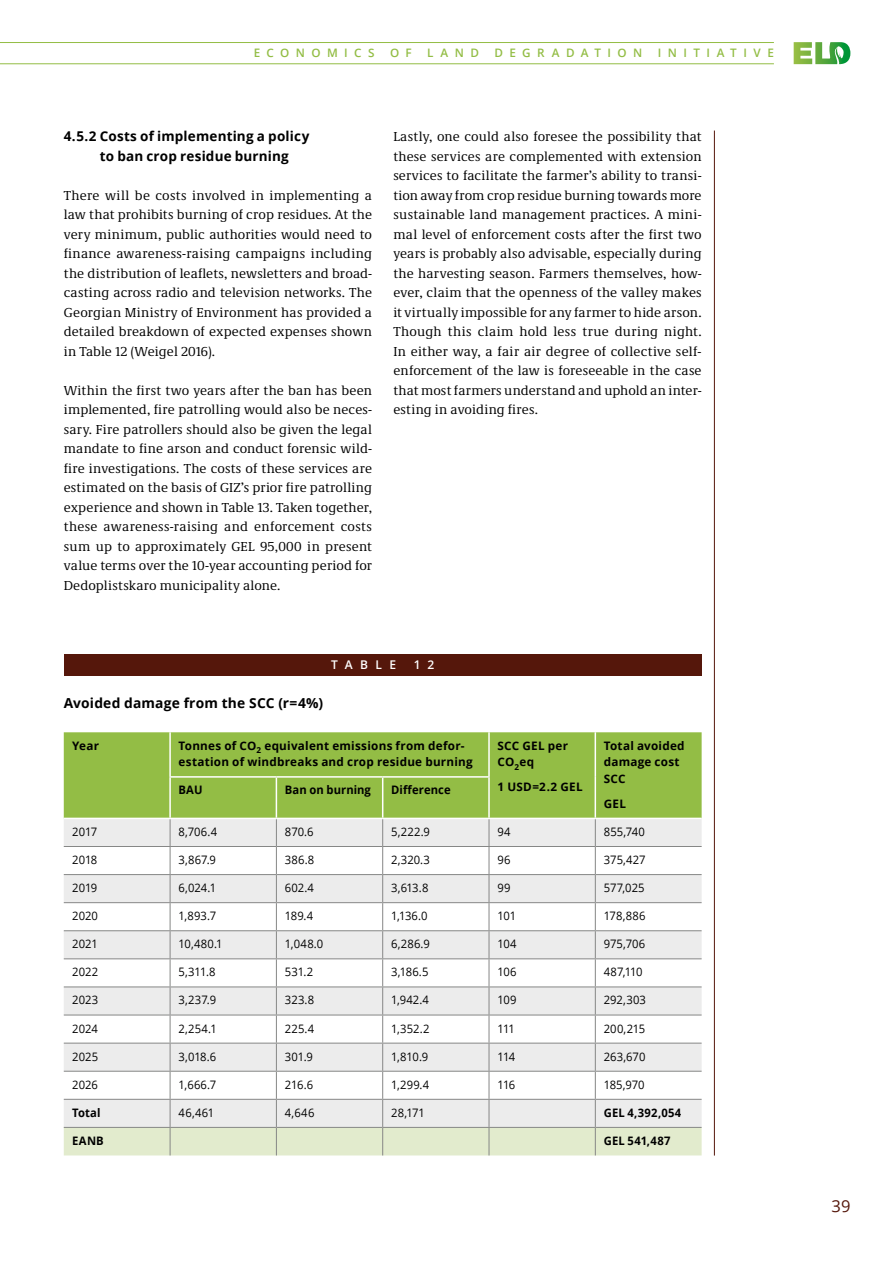
<style>
.page{position:relative;width:893px;height:1263px;background:#fff}
.page>*{position:absolute;margin:0;border:0;box-sizing:border-box;transform-origin:0 0}
.t1{font:16.5px "Open Sans";color:#55170b}
.t2{font:700 13.8px "Open Sans";letter-spacing:.015em;color:#000}
.t3{font:13.5px/19.5px "Demos Next Pro";letter-spacing:.01em;color:#000;text-align:justify}
.t4{font:700 13.5px/19.5px "Open Sans";letter-spacing:.015em;color:#000}
.t5{font:600 12px "Open Sans";letter-spacing:.62em;color:#fff}
.t6{font:11.7px "Open Sans";color:#000;scale:.96 1}
.t7{font:700 11.7px/16.5px "Open Sans";letter-spacing:.02em;color:#000}
.t8{font:700 11.7px "Open Sans";letter-spacing:.02em;color:#000;scale:.96 1}
.t9{font:600 11.7px "Open Sans";letter-spacing:.55em;color:#93bd45}
</style>
<div class="page">
<hr style="left:0;top:42px;width:774px;height:1px;background:#93bd45">
<hr style="left:0;top:63px;width:774px;height:1px;background:#93bd45">
<svg style="left:793px;top:42px;width:58px;height:23px"></svg>
<hr style="left:714px;top:131px;width:1px;height:1024px;background:#55170b">
<div style="left:64px;top:654px;width:638px;height:21px;background:#55170b"></div>
<div style="left:64px;top:732px;width:638px;height:45px;background:#93bd45"></div>
<hr style="left:169px;top:776px;width:107px;height:2px;background:#fff">
<hr style="left:276px;top:776px;width:107px;height:2px;background:#fff">
<hr style="left:383px;top:776px;width:107px;height:2px;background:#fff">
<svg style="left:64px;top:777px;width:638px;height:378px"></svg>
<hr style="left:64px;top:818px;width:106px;height:1px;background:#fff">
<hr style="left:169px;top:732px;width:2px;height:44px;background:#fff">
<hr style="left:488px;top:732px;width:2px;height:44px;background:#fff">
<hr style="left:595px;top:732px;width:1px;height:45px;background:#fff">
<hr style="left:595px;top:777px;width:1px;height:41px;background:#fff">
<hr style="left:489px;top:818px;width:106px;height:1px;background:#fff">
<hr style="left:595px;top:818px;width:107px;height:1px;background:#fff">
<hr style="left:169px;top:778px;width:2px;height:40px;background:#fff">
<hr style="left:276px;top:778px;width:1px;height:40px;background:#fff">
<hr style="left:382px;top:778px;width:1px;height:40px;background:#fff">
<hr style="left:488px;top:778px;width:2px;height:40px;background:#fff">
<hr style="left:170px;top:818px;width:106px;height:1px;background:#fff">
<hr style="left:276px;top:818px;width:107px;height:1px;background:#fff">
<hr style="left:383px;top:818px;width:106px;height:1px;background:#fff">
<p class="t9" style="left:254px;top:45px;width:122px">ECONOMICS</p>
<p class="t9" style="left:390px;top:45px;width:23px">O F</p>
<p class="t9" style="left:427px;top:45px;width:53px">LAND</p>
<p class="t9" style="left:494px;top:45px;width:149px">DEGRADATION</p>
<p class="t9" style="left:658px;top:45px;width:118px">INITIATIVE</p>
<p class="t4" style="left:100px;top:126px;width:211px;text-indent:-36px">4.5.2 Costs of implementing a policy to ban crop residue burning</p>
<p class="t3" style="left:64px;top:185px;width:310px">There will be costs involved in implementing a law that prohibits burning of crop residues. At the very minimum, public authorities would need to finance awareness-raising campaigns including the distribution of leaflets, newsletters and broad&shy;casting across radio and television networks. The Georgian Ministry of Environment has provided a detailed breakdown of expected expenses shown in Table 12 (Weigel 2016).</p>
<p class="t3" style="left:64px;top:380px;width:310px">Within the first two years after the ban has been implemented, fire patrolling would also be neces&shy;sary. Fire patrollers should also be given the legal mandate to fine arson and conduct forensic wild&shy;fire investigations. The costs of these services are estimated on the basis of GIZ’s prior fire patrolling experience and shown in Table 13. Taken together, these awareness-raising and enforcement costs sum up to approximately GEL 95,000 in present value terms over the 10-year accounting period for Dedoplistskaro municipality alone.</p>
<p class="t3" style="left:393px;top:126px;width:310px">Lastly, one could also foresee the possibility that these services are complemented with extension services to facilitate the farmer’s ability to transi&shy;tion away from crop residue burning towards more sustainable land management practices. A mini&shy;mal level of enforcement costs after the first two years is probably also advisable, especially during the harvesting season. Farmers themselves, how&shy;ever, claim that the openness of the valley makes it virtually impossible for any farmer to hide arson.<br>Though this claim hold less true during night.<br>In either way, a fair air degree of collective self&shy;enforcement of the law is foreseeable in the case that most farmers understand and uphold an inter&shy;esting in avoiding fires.</p>
<p class="t5" style="left:331px;top:656px;width:67px">TABLE</p>
<p class="t5" style="left:414px;top:656px;width:22px">1 2</p>
<p class="t2" style="left:64px;top:693px;width:261px">Avoided damage from the SCC (r=4%)</p>
<p class="t7" style="left:72px;top:737px;width:28px">Year</p>
<p class="t7" style="left:179px;top:737px;width:296px">Tonnes of CO<sub>2</sub> equivalent emissions from defor&shy;estation of windbreaks and crop residue burning</p>
<p class="t7" style="left:497px;top:737px;width:72px">SCC GEL per<br>CO<sub>2</sub>eq</p>
<p class="t7" style="left:497px;top:778px;width:87px">1 USD=2.2 GEL</p>
<p class="t8" style="left:179px;top:782px;width:26px">BAU</p>
<p class="t8" style="left:285px;top:782px;width:91px">Ban on burning</p>
<p class="t8" style="left:391px;top:782px;width:63px">Difference</p>
<p class="t7" style="left:604px;top:737px;width:82px">Total avoided damage cost<br>SCC</p>
<p class="t7" style="left:604px;top:795px;width:24px">GEL</p>
<p class="t6" style="left:72px;top:823px;width:28px">2017</p>
<p class="t6" style="left:179px;top:823px;width:42px">8,706.4</p>
<p class="t6" style="left:285px;top:823px;width:32px">870.6</p>
<p class="t6" style="left:391px;top:823px;width:42px">5,222.9</p>
<p class="t6" style="left:497px;top:823px;width:15px">94</p>
<p class="t6" style="left:604px;top:823px;width:44px">855,740</p>
<p class="t6" style="left:72px;top:852px;width:28px">2018</p>
<p class="t6" style="left:179px;top:852px;width:40px">3,867.9</p>
<p class="t6" style="left:285px;top:852px;width:32px">386.8</p>
<p class="t6" style="left:391px;top:852px;width:42px">2,320.3</p>
<p class="t6" style="left:497px;top:852px;width:15px">96</p>
<p class="t6" style="left:604px;top:852px;width:45px">375,427</p>
<p class="t6" style="left:72px;top:880px;width:28px">2019</p>
<p class="t6" style="left:179px;top:880px;width:41px">6,024.1</p>
<p class="t6" style="left:285px;top:880px;width:32px">602.4</p>
<p class="t6" style="left:391px;top:880px;width:40px">3,613.8</p>
<p class="t6" style="left:497px;top:880px;width:15px">99</p>
<p class="t6" style="left:604px;top:880px;width:44px">577,025</p>
<p class="t6" style="left:72px;top:908px;width:28px">2020</p>
<p class="t6" style="left:179px;top:908px;width:41px">1,893.7</p>
<p class="t6" style="left:285px;top:908px;width:31px">189.4</p>
<p class="t6" style="left:391px;top:908px;width:39px">1,136.0</p>
<p class="t6" style="left:497px;top:908px;width:21px">101</p>
<p class="t6" style="left:604px;top:908px;width:45px">178,886</p>
<p class="t6" style="left:72px;top:936px;width:28px">2021</p>
<p class="t6" style="left:179px;top:936px;width:47px">10,480.1</p>
<p class="t6" style="left:285px;top:936px;width:42px">1,048.0</p>
<p class="t6" style="left:391px;top:936px;width:42px">6,286.9</p>
<p class="t6" style="left:497px;top:936px;width:22px">104</p>
<p class="t6" style="left:604px;top:936px;width:45px">975,706</p>
<p class="t6" style="left:72px;top:964px;width:28px">2022</p>
<p class="t6" style="left:179px;top:964px;width:40px">5,311.8</p>
<p class="t6" style="left:285px;top:964px;width:31px">531.2</p>
<p class="t6" style="left:391px;top:964px;width:40px">3,186.5</p>
<p class="t6" style="left:497px;top:964px;width:21px">106</p>
<p class="t6" style="left:604px;top:964px;width:42px">487,110</p>
<p class="t6" style="left:72px;top:992px;width:29px">2023</p>
<p class="t6" style="left:179px;top:992px;width:41px">3,237.9</p>
<p class="t6" style="left:285px;top:992px;width:32px">323.8</p>
<p class="t6" style="left:391px;top:992px;width:41px">1,942.4</p>
<p class="t6" style="left:497px;top:992px;width:21px">109</p>
<p class="t6" style="left:604px;top:992px;width:45px">292,303</p>
<p class="t6" style="left:72px;top:1020px;width:28px">2024</p>
<p class="t6" style="left:179px;top:1020px;width:41px">2,254.1</p>
<p class="t6" style="left:285px;top:1020px;width:32px">225.4</p>
<p class="t6" style="left:391px;top:1020px;width:41px">1,352.2</p>
<p class="t6" style="left:497px;top:1020px;width:20px">111</p>
<p class="t6" style="left:604px;top:1020px;width:45px">200,215</p>
<p class="t6" style="left:72px;top:1048px;width:28px">2025</p>
<p class="t6" style="left:179px;top:1048px;width:41px">3,018.6</p>
<p class="t6" style="left:285px;top:1048px;width:31px">301.9</p>
<p class="t6" style="left:391px;top:1048px;width:40px">1,810.9</p>
<p class="t6" style="left:497px;top:1048px;width:20px">114</p>
<p class="t6" style="left:604px;top:1048px;width:45px">263,670</p>
<p class="t6" style="left:72px;top:1076px;width:28px">2026</p>
<p class="t6" style="left:179px;top:1076px;width:41px">1,666.7</p>
<p class="t6" style="left:285px;top:1076px;width:31px">216.6</p>
<p class="t6" style="left:391px;top:1076px;width:41px">1,299.4</p>
<p class="t6" style="left:497px;top:1076px;width:20px">116</p>
<p class="t6" style="left:604px;top:1076px;width:44px">185,970</p>
<p class="t8" style="left:72px;top:1104px;width:31px">Total</p>
<p class="t6" style="left:179px;top:1104px;width:38px">46,461</p>
<p class="t6" style="left:285px;top:1104px;width:32px">4,646</p>
<p class="t6" style="left:391px;top:1104px;width:37px">28,171</p>
<p class="t8" style="left:604px;top:1104px;width:82px">GEL 4,392,054</p>
<p class="t8" style="left:72px;top:1132px;width:34px">EANB</p>
<p class="t8" style="left:604px;top:1132px;width:71px">GEL 541,487</p>
<p class="t1" style="left:831px;top:1194px;width:20px">39</p>
</div>
